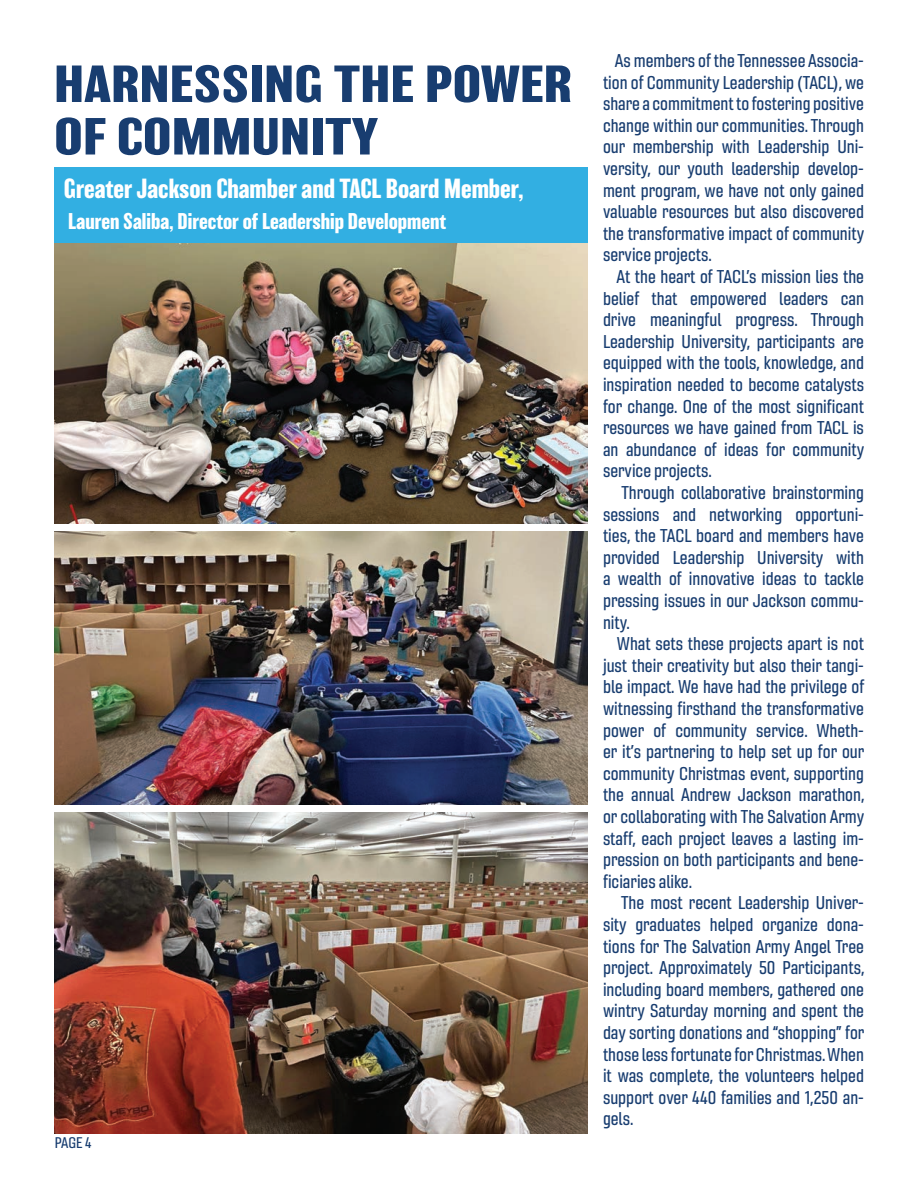
<style>
.page{position:relative;width:918px;height:1188px;background:#fff}
.page>*{position:absolute;margin:0;border:0;box-sizing:border-box;transform-origin:0 0}
.t1{font:700 48px/52.5px "Balboa";color:#183d70;scale:1.25 1}
.t2{font:700 25.5px "Balboa";color:#fff}
.t3{font:700 21px "Balboa";color:#fff}
.t4{font:18px/21.6px "Gineso Con Med";color:#183d70;text-align:justify}
.t5{font:15px "Gineso Con Med";color:#183d70}
</style>
<div class="page">
<img style="left:54px;top:243px;width:534px;height:281px">
<img style="left:54px;top:532px;width:534px;height:273px">
<img style="left:54px;top:813px;width:534px;height:321px">
<div style="left:54px;top:167px;width:534px;height:76px;background:#32afe2"></div>
<h1 class="t1" style="left:54px;top:58px;width:416px">HARNESSING THE POWER<br>OF COMMUNITY</h1>
<h2 class="t2" style="left:64px;top:174px;width:462px">Greater Jackson Chamber and TACL Board Member,</h2>
<p class="t3" style="left:68px;top:209px;width:379px">Lauren Saliba, Director of Leadership Development</p>
<p class="t5" style="left:55px;top:1133px;width:38px">PAGE 4</p>
<p class="t4" style="left:603px;top:50px;width:263px;text-indent:12px">As members of the Tennessee Associa&shy;tion of Community Leadership (TACL), we share a commitment to fostering positive change within our communities. Through our membership with Leadership Uni&shy;versity, our youth leadership develop&shy;ment program, we have not only gained valuable resources but also discovered the transformative impact of community service projects.</p>
<p class="t4" style="left:603px;top:266px;width:263px;text-indent:14px">At the heart of TACL’s mission lies the belief that empowered leaders can drive meaningful progress. Through Leadership University, participants are equipped with the tools, knowledge, and inspiration needed to become catalysts for change. One of the most significant resources we have gained from TACL is an abundance of ideas for community service projects.</p>
<p class="t4" style="left:603px;top:482px;width:263px;text-indent:18px">Through collaborative brainstorming sessions and networking opportuni&shy;ties, the TACL board and members have provided Leadership University with a wealth of innovative ideas to tackle pressing issues in our Jackson commu&shy;nity.</p>
<p class="t4" style="left:603px;top:633px;width:263px;text-indent:14px">What sets these projects apart is not just their creativity but also their tangi&shy;ble impact. We have had the privilege of witnessing firsthand the transformative power of community service. Wheth&shy;er it’s partnering to help set up for our community Christmas event, supporting the annual Andrew Jackson marathon, or collaborating with The Salvation Army staff, each project leaves a lasting im&shy;pression on both participants and bene&shy;ficiaries alike.</p>
<p class="t4" style="left:603px;top:892px;width:263px;text-indent:18px">The most recent Leadership Univer&shy;sity graduates helped organize dona&shy;tions for The Salvation Army Angel Tree project. Approximately 50 Participants, including board members, gathered one wintry Saturday morning and spent the day sorting donations and “shopping” for those less fortunate for Christmas. When it was complete, the volunteers helped support over 440 families and 1,250 an&shy;gels.</p>
</div>
